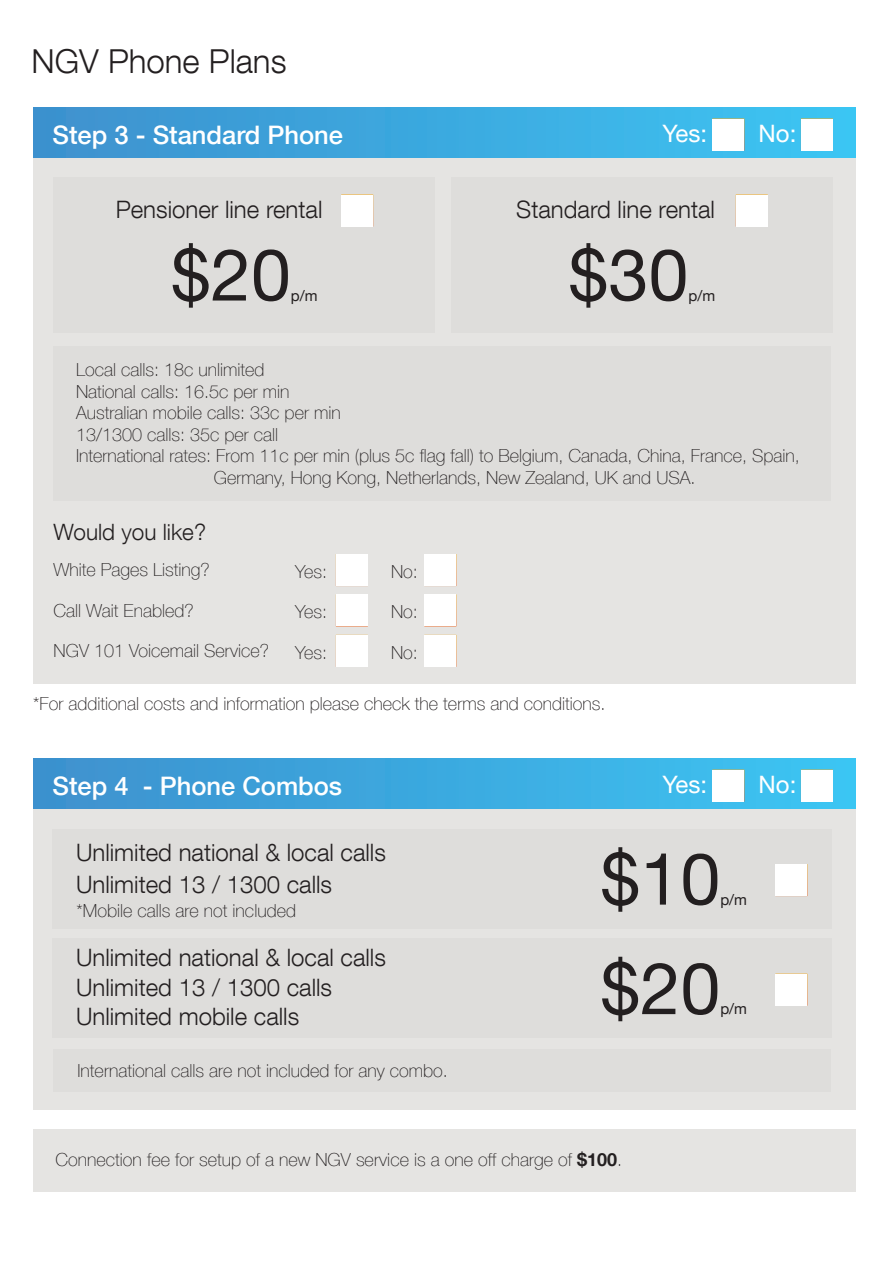
<style>
.page{position:relative;width:893px;height:1263px;background:#fff}
.page>*{position:absolute;margin:0;border:0;box-sizing:border-box;transform-origin:0 0}
.t1{font:72px "Helvetica Neue LT Com";color:#231f20}
.t2{font:300 33px "Helvetica Neue LT Com";color:#231f20}
.t3{font:500 25.5px "Helvetica Neue LT Com";color:#fff}
.t4{font:300 24px/29.4px "Helvetica Neue LT Com";color:#231f20}
.t5{font:24px "Helvetica Neue LT Com";color:#fff}
.t6{font:300 22.5px "Helvetica Neue LT Com";color:#231f20}
.t7{font:100 18px "Helvetica Neue LT Com";color:#231f20}
.t8{font:15px "Helvetica Neue LT Com";color:#231f20}
.s1{font-weight:700}
</style>
<div class="page">
<div style="left:33px;top:107px;width:822px;height:52px;background:linear-gradient(to right,#3d90cd,#3cc5f3)"></div>
<div style="left:33px;top:159px;width:822px;height:525px;background:#e5e4e2"></div>
<div style="left:54px;top:346px;width:777px;height:155px;background:#dedddb"></div>
<div style="left:54px;top:177px;width:381px;height:155px;background:#dedddb"></div>
<div style="left:712px;top:119px;width:32px;height:31px;background:#fff"></div>
<div style="left:801px;top:119px;width:32px;height:31px;background:#fff"></div>
<div style="left:451px;top:177px;width:381px;height:155px;background:#dedddb"></div>
<div style="left:336px;top:635px;width:32px;height:32px;background:#fff"></div>
<div style="left:424px;top:635px;width:32px;height:32px;background:#fff"></div>
<div style="left:336px;top:594px;width:32px;height:32px;background:#fff"></div>
<div style="left:424px;top:594px;width:32px;height:32px;background:#fff"></div>
<div style="left:336px;top:554px;width:32px;height:32px;background:#fff"></div>
<div style="left:424px;top:554px;width:32px;height:32px;background:#fff"></div>
<div style="left:341px;top:195px;width:32px;height:31px;background:#fff"></div>
<div style="left:736px;top:195px;width:32px;height:31px;background:#fff"></div>
<div style="left:33px;top:1129px;width:822px;height:62px;background:#e5e4e2"></div>
<div style="left:33px;top:758px;width:822px;height:52px;background:linear-gradient(to right,#3d90cd,#3cc5f3)"></div>
<div style="left:33px;top:809px;width:822px;height:301px;background:#e5e4e2"></div>
<div style="left:53px;top:1049px;width:778px;height:43px;background:#dedddb"></div>
<div style="left:53px;top:829px;width:779px;height:99px;background:#dedddb"></div>
<div style="left:712px;top:770px;width:32px;height:31px;background:#fff"></div>
<div style="left:801px;top:770px;width:32px;height:31px;background:#fff"></div>
<div style="left:775px;top:864px;width:32px;height:32px;background:#fff"></div>
<div style="left:53px;top:938px;width:779px;height:100px;background:#dedddb"></div>
<div style="left:775px;top:974px;width:32px;height:31px;background:#fff"></div>
<h2 class="t2" style="left:32px;top:41px;width:256px">NGV Phone Plans</h2>
<h3 class="t3" style="left:53px;top:120px;width:292px">Step 3 - Standard Phone</h3>
<h3 class="t5" style="left:663px;top:119px;width:46px">Yes:</h3>
<h3 class="t5" style="left:759px;top:119px;width:39px">No:</h3>
<h3 class="t4" style="left:116px;top:194px;width:208px">Pensioner line rental</h3>
<h3 class="t4" style="left:516px;top:194px;width:200px">Standard line rental</h3>
<h1 class="t1" style="left:171px;top:230px;width:122px">$20</h1>
<p class="t8" style="left:291px;top:286px;width:28px">p/m</p>
<h1 class="t1" style="left:568px;top:230px;width:122px">$30</h1>
<p class="t8" style="left:688px;top:286px;width:28px">p/m</p>
<p class="t7" style="left:76px;top:359px;width:190px">Local calls: 18c unlimited</p>
<p class="t7" style="left:76px;top:381px;width:215px">National calls: 16.5c per min</p>
<p class="t7" style="left:76px;top:402px;width:266px">Australian mobile calls: 33c per min</p>
<p class="t7" style="left:76px;top:424px;width:204px">13/1300 calls: 35c per call</p>
<p class="t7" style="left:76px;top:445px;width:725px">International rates: From 11c per min (plus 5c flag fall) to Belgium, Canada, China, France, Spain,</p>
<p class="t7" style="left:214px;top:467px;width:483px">Germany, Hong Kong, Netherlands, New Zealand, UK and USA.</p>
<p class="t6" style="left:54px;top:519px;width:154px">Would you like?</p>
<p class="t7" style="left:54px;top:559px;width:158px">White Pages Listing?</p>
<p class="t7" style="left:295px;top:561px;width:34px">Yes:</p>
<p class="t7" style="left:391px;top:561px;width:28px">No:</p>
<p class="t7" style="left:54px;top:600px;width:142px">Call Wait Enabled?</p>
<p class="t7" style="left:295px;top:601px;width:34px">Yes:</p>
<p class="t7" style="left:391px;top:601px;width:28px">No:</p>
<p class="t7" style="left:54px;top:640px;width:217px">NGV 101 Voicemail Service?</p>
<p class="t7" style="left:295px;top:641px;width:34px">Yes:</p>
<p class="t7" style="left:391px;top:641px;width:28px">No:</p>
<p class="t7" style="left:33px;top:693px;width:574px">*For additional costs and information please check the terms and conditions.</p>
<h3 class="t3" style="left:53px;top:771px;width:291px">Step 4 - Phone Combos</h3>
<h3 class="t5" style="left:663px;top:770px;width:46px">Yes:</h3>
<h3 class="t5" style="left:759px;top:770px;width:39px">No:</h3>
<h3 class="t4" style="left:76px;top:836px;width:311px;line-height:31.5px">Unlimited national &amp; local calls<br>Unlimited 13 / 1300 calls</h3>
<h1 class="t1" style="left:600px;top:834px;width:122px">$10</h1>
<p class="t8" style="left:720px;top:890px;width:28px">p/m</p>
<p class="t7" style="left:77px;top:900px;width:221px">*Mobile calls are not included</p>
<h3 class="t4" style="left:76px;top:942px;width:311px">Unlimited national &amp; local calls<br>Unlimited 13 / 1300 calls<br>Unlimited mobile calls</h3>
<h1 class="t1" style="left:600px;top:944px;width:122px">$20</h1>
<p class="t8" style="left:720px;top:999px;width:28px">p/m</p>
<p class="t7" style="left:78px;top:1059px;width:372px">International calls are not included for any combo.</p>
<p class="t7" style="left:56px;top:1149px;width:568px">Connection fee for setup of a new NGV service is a one off charge of <span class="s1">$100</span>.</p>
</div>
